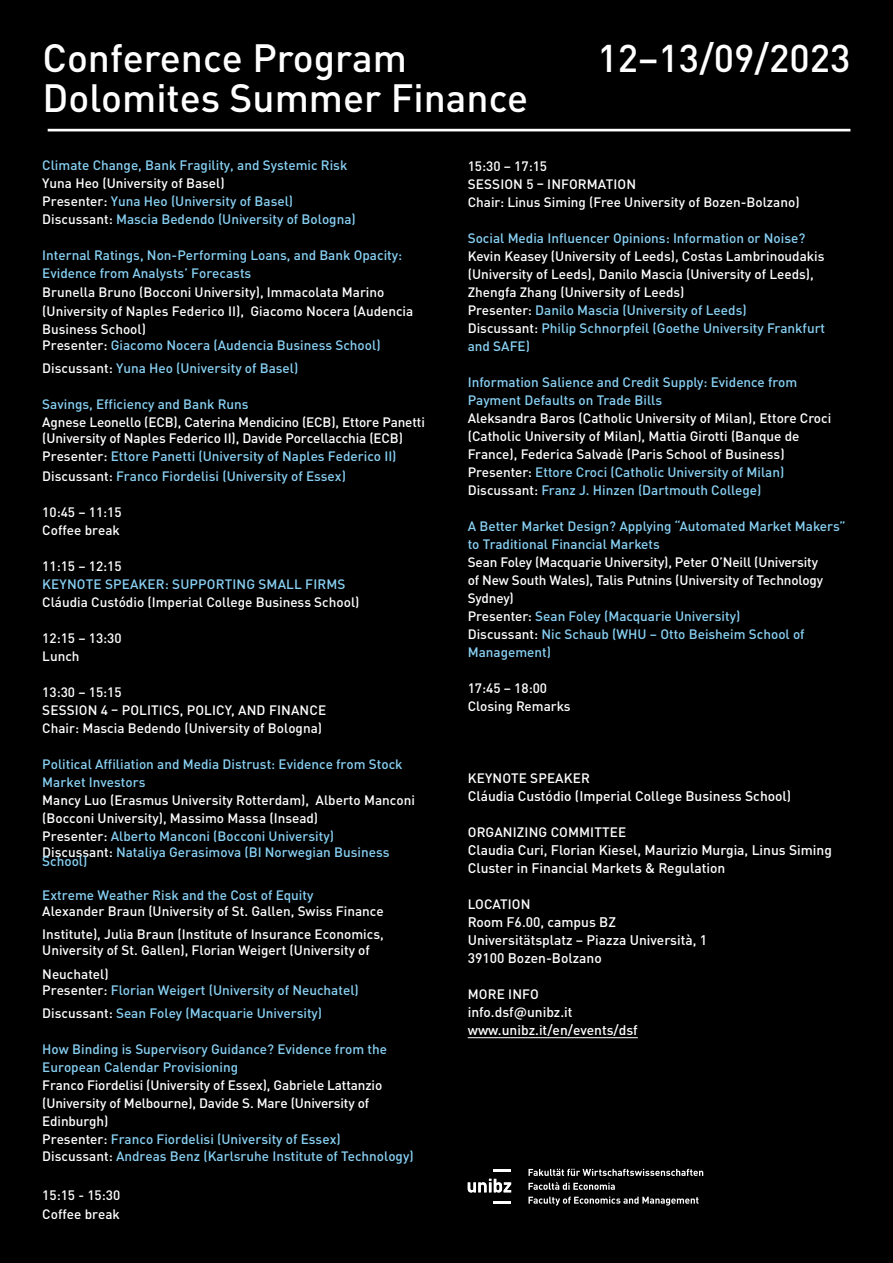
<style>
.page{position:relative;width:893px;height:1263px;background:#000}
.page>*{position:absolute;margin:0;border:0;box-sizing:border-box;transform-origin:0 0}
.t1{font:500 39px/40.2px "DINOT";color:#fff}
.t2{font:500 38.25px "DINOT";color:#fff}
.t3{font:500 13.8px/18px "DINOT";color:#fff}
.t4{font:500 13.5px/18px "DINOT";color:#fff}
.t5{font:500 13.5px/18px "DINOT";color:#88d1f4}
.s1{color:#fff}
.s2{color:#88d1f4}
</style>
<div class="page">
<svg style="left:494px;top:1169px;width:17px;height:2px"></svg>
<svg style="left:494px;top:1201px;width:17px;height:2px"></svg>
<svg style="left:468px;top:1179px;width:43px;height:13px"></svg>
<svg style="left:528px;top:1169px;width:175px;height:7px"></svg>
<svg style="left:528px;top:1182px;width:87px;height:8px"></svg>
<svg style="left:528px;top:1196px;width:170px;height:9px"></svg>
<hr style="left:48px;top:129px;width:802px;height:2px;background:#fff">
<hr style="left:468px;top:1037px;width:170px;height:1px;background:#fff">
<h1 class="t1" style="left:43px;top:37px;width:487px">Conference Program<br>Dolomites Summer Finance</h1>
<h2 class="t2" style="left:598px;top:33px;width:254px">12–13/09/2023</h2>
<p class="t5" style="left:42px;top:155px;width:307px">Climate Change, Bank Fragility, and Systemic Risk</p>
<p class="t5" style="left:42px;top:173px;width:315px"><span class="s1">Yuna Heo (University of Basel)<br>Presenter:</span> Yuna Heo (University of Basel)<br><span class="s1">Discussant:</span> Mascia Bedendo (University of Bologna)</p>
<p class="t5" style="left:42px;top:245px;width:361px;line-height:18.6px">Internal Ratings, Non-Performing Loans, and Bank Opacity:<br>Evidence from Analysts’ Forecasts</p>
<p class="t4" style="left:42px;top:282px;width:373px;line-height:18.6px">Brunella Bruno (Bocconi University), Immacolata Marino (University of Naples Federico II), Giacomo Nocera (Audencia<br>Business School)</p>
<p class="t5" style="left:42px;top:334px;width:340px;line-height:22.2px"><span class="s1">Presenter:</span> Giacomo Nocera (Audencia Business School)<br><span class="s1">Discussant:</span> Yuna Heo (University of Basel)</p>
<p class="t5" style="left:42px;top:394px;width:208px">Savings, Efficiency and Bank Runs</p>
<p class="t4" style="left:42px;top:413px;width:384px;line-height:16.2px">Agnese Leonello (ECB), Caterina Mendicino (ECB), Ettore Panetti (University of Naples Federico II), Davide Porcellacchia (ECB)</p>
<p class="t5" style="left:42px;top:446px;width:356px;line-height:19.8px"><span class="s1">Presenter:</span> Ettore Panetti (University of Naples Federico II)<br><span class="s1">Discussant:</span> Franco Fiordelisi (University of Essex)</p>
<p class="t4" style="left:42px;top:502px;width:81px">10:45 – 11:15<br>Coffee break</p>
<p class="t4" style="left:42px;top:556px;width:81px">11:15 – 12:15</p>
<p class="t5" style="left:42px;top:574px;width:305px">KEYNOTE SPEAKER: SUPPORTING SMALL FIRMS</p>
<p class="t4" style="left:42px;top:592px;width:319px">Cláudia Custódio (Imperial College Business School)</p>
<p class="t4" style="left:42px;top:628px;width:81px">12:15 – 13:30<br>Lunch</p>
<p class="t4" style="left:42px;top:682px;width:285px">13:30 – 15:15<br>SESSION 4 – POLITICS, POLICY, AND FINANCE<br>Chair: Mascia Bedendo (University of Bologna)</p>
<p class="t5" style="left:42px;top:754px;width:362px">Political Affiliation and Media Distrust: Evidence from Stock<br>Market Investors</p>
<p class="t4" style="left:42px;top:790px;width:374px">Mancy Luo (Erasmus University Rotterdam), Alberto Manconi (Bocconi University), Massimo Massa (Insead)<br>Presenter: <span class="s2">Alberto Manconi (Bocconi University)</span></p>
<p class="t5" style="left:42px;top:847px;width:349px;line-height:9.6px"><span class="s1">Discussant:</span> Nataliya Gerasimova (BI Norwegian Business<br>School)</p>
<p class="t5" style="left:42px;top:886px;width:273px">Extreme Weather Risk and the Cost of Equity</p>
<p class="t4" style="left:42px;top:899px;width:343px;line-height:23.2px">Alexander Braun (University of St. Gallen, Swiss Finance<br>Institute), Julia Braun (Institute of Insurance Economics,</p>
<p class="t4" style="left:42px;top:939px;width:329px;line-height:23.2px">University of St. Gallen), Florian Weigert (University of<br>Neuchatel)</p>
<p class="t5" style="left:42px;top:978px;width:318px;line-height:23.2px"><span class="s1">Presenter:</span> Florian Weigert (University of Neuchatel)<br><span class="s1">Discussant:</span> Sean Foley (Macquarie University)</p>
<p class="t5" style="left:42px;top:1040px;width:346px">How Binding is Supervisory Guidance? Evidence from the<br>European Calendar Provisioning</p>
<p class="t4" style="left:42px;top:1076px;width:373px">Franco Fiordelisi (University of Essex), Gabriele Lattanzio (University of Melbourne), Davide S. Mare (University of Edinburgh)<br>Presenter: <span class="s2">Franco Fiordelisi (University of Essex)<br></span>Discussant: <span class="s2">Andreas Benz (Karlsruhe Institute of Technology)</span></p>
<p class="t4" style="left:42px;top:1186px;width:79px;line-height:18.6px">15:15 - 15:30<br>Coffee break</p>
<p class="t4" style="left:468px;top:157px;width:333px">15:30 – 17:15<br>SESSION 5 – INFORMATION<br>Chair: Linus Siming (Free University of Bozen-Bolzano)</p>
<p class="t5" style="left:468px;top:229px;width:339px">Social Media Influencer Opinions: Information or Noise?</p>
<p class="t4" style="left:468px;top:247px;width:359px">Kevin Keasey (University of Leeds), Costas Lambrinoudakis (University of Leeds), Danilo Mascia (University of Leeds), Zhengfa Zhang (University of Leeds)<br>Presenter: <span class="s2">Danilo Mascia (University of Leeds)<br></span>Discussant: <span class="s2">Philip Schnorpfeil (Goethe University Frankfurt and SAFE)</span></p>
<p class="t5" style="left:468px;top:373px;width:331px">Information Salience and Credit Supply: Evidence from<br>Payment Defaults on Trade Bills</p>
<p class="t4" style="left:468px;top:409px;width:365px">Aleksandra Baros (Catholic University of Milan), Ettore Croci (Catholic University of Milan), Mattia Girotti (Banque de France), Federica Salvadè (Paris School of Business)<br>Presenter: <span class="s2">Ettore Croci (Catholic University of Milan)<br></span>Discussant: <span class="s2">Franz J. Hinzen (Dartmouth College)</span></p>
<p class="t5" style="left:468px;top:517px;width:379px">A Better Market Design? Applying “Automated Market Makers” to Traditional Financial Markets</p>
<p class="t4" style="left:468px;top:553px;width:357px">Sean Foley (Macquarie University), Peter O’Neill (University of New South Wales), Talis Putnins (University of Technology Sydney)<br>Presenter: <span class="s2">Sean Foley (Macquarie University)<br></span>Discussant: <span class="s2">Nic Schaub (WHU – Otto Beisheim School of Management)</span></p>
<p class="t4" style="left:468px;top:679px;width:104px">17:45 – 18:00<br>Closing Remarks</p>
<p class="t4" style="left:468px;top:769px;width:124px">KEYNOTE SPEAKER</p>
<p class="t3" style="left:468px;top:787px;width:325px">Cláudia Custódio (Imperial College Business School)</p>
<p class="t4" style="left:468px;top:823px;width:160px">ORGANIZING COMMITTEE</p>
<p class="t3" style="left:468px;top:840px;width:366px;line-height:18.8px">Claudia Curi, Florian Kiesel, Maurizio Murgia, Linus Siming<br>Cluster in Financial Markets &amp; Regulation</p>
<p class="t4" style="left:468px;top:895px;width:64px">LOCATION</p>
<p class="t3" style="left:468px;top:913px;width:241px">Room F6.00, campus BZ<br>Universitätsplatz – Piazza Università, 1<br>39100 Bozen-Bolzano</p>
<p class="t4" style="left:468px;top:985px;width:72px">MORE INFO</p>
<p class="t3" style="left:468px;top:1003px;width:172px">info.dsf@unibz.it www.unibz.it/en/events/dsf</p>
</div>
